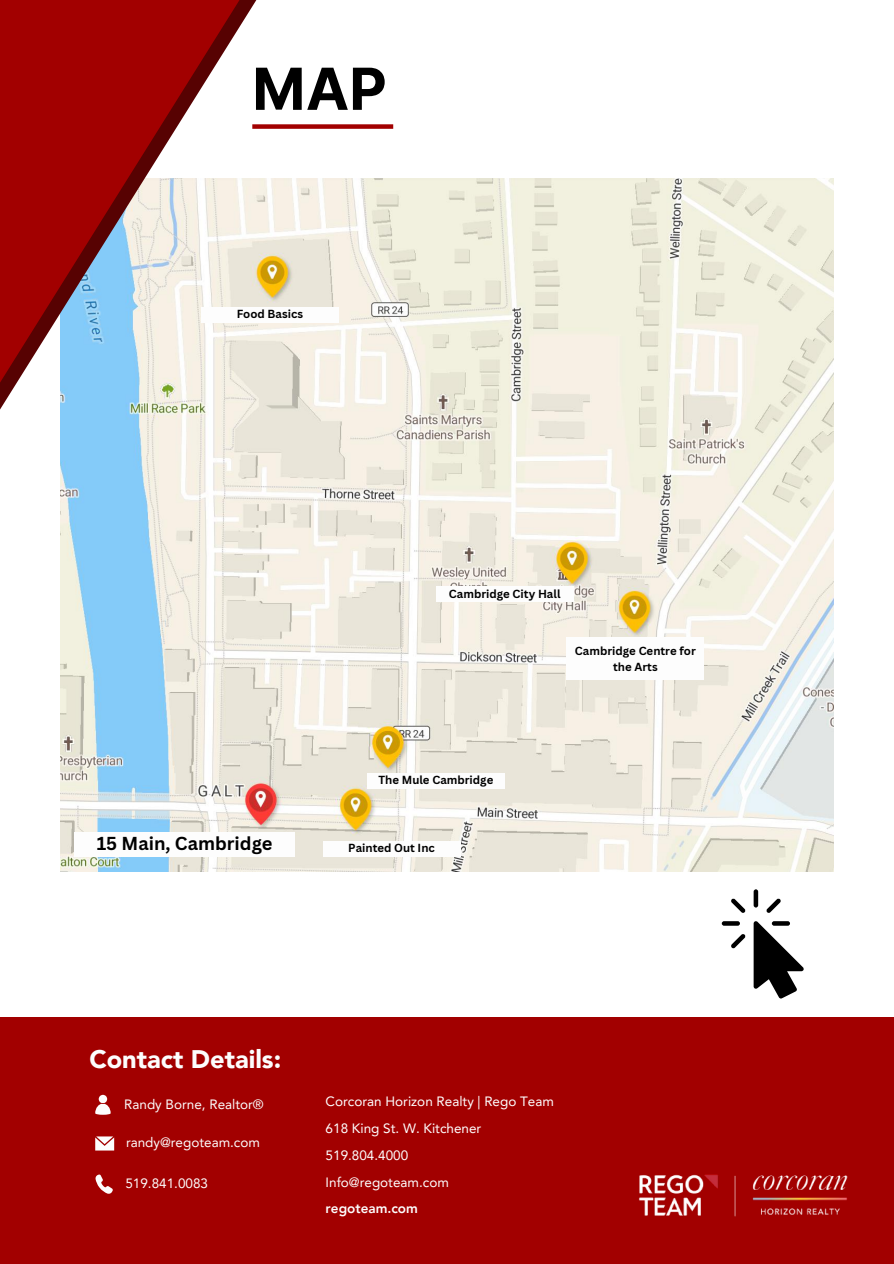
<style>
.page{position:relative;width:894px;height:1264px;background:#fff}
.page>*{position:absolute;margin:0;border:0;box-sizing:border-box;transform-origin:0 0}
.t1{font:700 57.9px "Inter";color:#000}
.t2{font:900 25.35px "Avenir LT Pro";color:#fdfdfd}
.t3{font:700 18.3px "Canva Sans";color:#000}
.t4{font:13.5px/27px "Avenir LT Pro";color:#fff}
.t5{font:13.5px "Avenir LT Pro";color:#fdfdfd}
.t6{font:800 13.5px "Avenir LT Pro";color:#fdfdfd}
.t7{font:700 11.4px/15.9px "Canva Sans";color:#000;text-align:center}
</style>
<div class="page">
<img style="left:60px;top:178px;width:773px;height:693px">
<svg style="left:60px;top:178px;width:362px;height:303px;background:#dfe7e5"></svg>
<svg style="left:0;top:0;width:415px;height:466px"></svg>
<div style="left:252px;top:124px;width:141px;height:5px;background:#a20000"></div>
<div style="left:0;top:1016px;width:893px;height:247px;background:#a20000"></div>
<svg style="left:95px;top:1136px;width:19px;height:14px"></svg>
<svg style="left:95px;top:1094px;width:16px;height:20px"></svg>
<svg style="left:95px;top:1174px;width:18px;height:20px"></svg>
<div style="left:75px;top:831px;width:219px;height:25px;background:#fdfdfd"></div>
<svg style="left:753px;top:921px;width:50px;height:77px"></svg>
<div style="left:753px;top:889px;width:5px;height:18px;background:#000;border-radius:2px"></div>
<svg style="left:721px;top:921px;width:18px;height:4px"></svg>
<svg style="left:771px;top:921px;width:18px;height:4px"></svg>
<svg style="left:731px;top:898px;width:14px;height:14px"></svg>
<svg style="left:731px;top:934px;width:14px;height:14px"></svg>
<svg style="left:766px;top:898px;width:14px;height:14px"></svg>
<img style="left:639px;top:1174px;width:209px;height:43px">
<div style="left:323px;top:841px;width:137px;height:15px;background:#fdfdfd"></div>
<div style="left:367px;top:773px;width:137px;height:15px;background:#fdfdfd"></div>
<div style="left:566px;top:637px;width:138px;height:42px;background:#fdfdfd"></div>
<div style="left:436px;top:586px;width:137px;height:15px;background:#fdfdfd"></div>
<div style="left:201px;top:307px;width:137px;height:15px;background:#fdfdfd"></div>
<h1 class="t1" style="left:252px;top:54px;width:136px">MAP</h1>
<p class="t7" style="left:237px;top:306px;width:68px">Food Basics</p>
<p class="t7" style="left:449px;top:585px;width:113px">Cambridge City Hall</p>
<p class="t7" style="left:574px;top:642px;width:122px">Cambridge Centre for the Arts</p>
<p class="t7" style="left:378px;top:772px;width:116px">The Mule Cambridge</p>
<h3 class="t3" style="left:97px;top:830px;width:177px">15 Main, Cambridge</h3>
<p class="t7" style="left:348px;top:840px;width:88px">Painted Out Inc</p>
<h2 class="t2" style="left:89px;top:1048px;width:193px">Contact Details:</h2>
<p class="t5" style="left:124px;top:1098px;width:141px">Randy Borne, Realtor®</p>
<p class="t4" style="left:325px;top:1088px;width:230px">Corcoran Horizon Realty | Rego Team<br>618 King St. W. Kitchener<br>519.804.4000<br>Info@regoteam.com</p>
<p class="t5" style="left:126px;top:1137px;width:135px">randy@regoteam.com</p>
<p class="t5" style="left:125px;top:1177px;width:84px">519.841.0083</p>
<p class="t6" style="left:325px;top:1203px;width:94px">regoteam.com</p>
</div>
